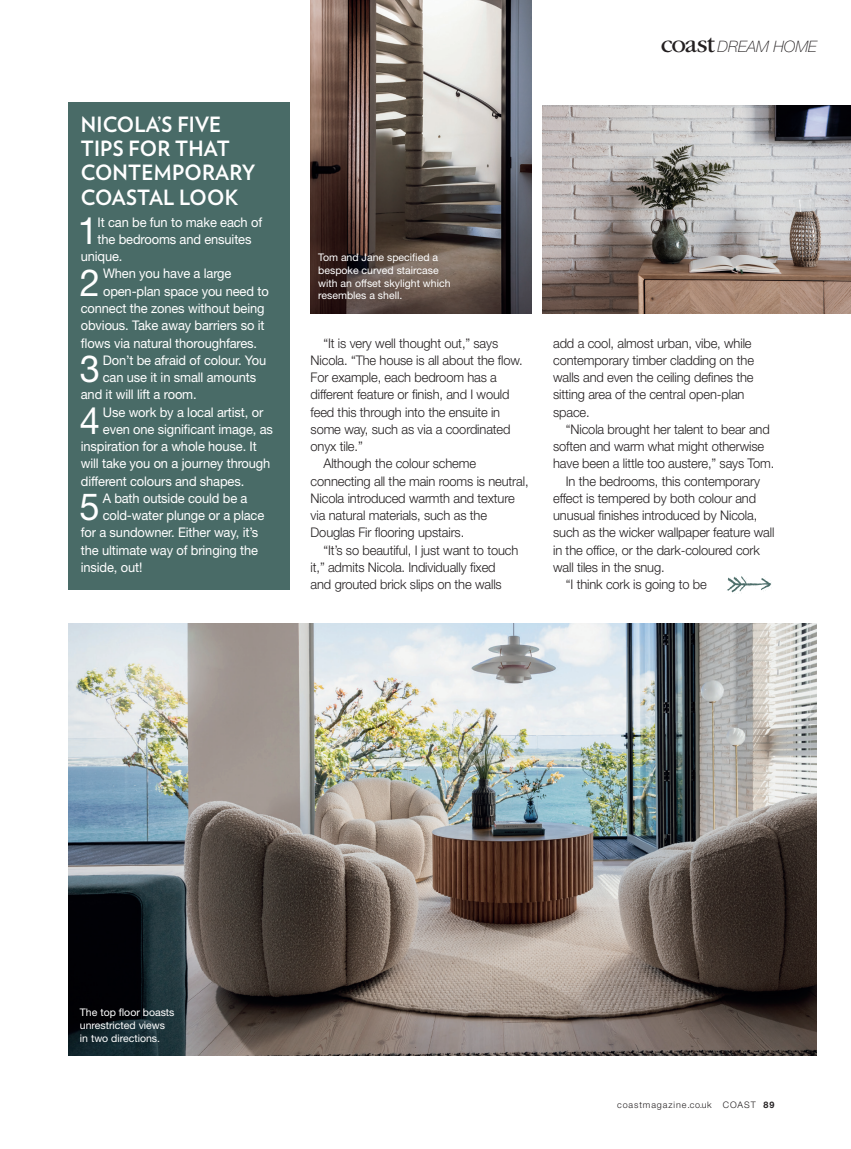
<style>
.page{position:relative;width:851px;height:1149px;background:#fff}
.page>*{position:absolute;margin:0;border:0;box-sizing:border-box;transform-origin:0 0}
.t1{font:37.5px "Helvetica Neue LT Std";color:#fff}
.t2{font:700 21px/24.5px "Verlag";letter-spacing:.01em;color:#fff}
.t3{font:italic 100 15.75px "Helvetica Neue LT Std";letter-spacing:-.005em;color:#231f20}
.t4{font:300 13.35px/17.2px "Helvetica Neue LT Std";letter-spacing:-.01em;color:#231f20}
.t5{font:13.35px "Helvetica Neue LT Std";letter-spacing:-.01em;color:#fff}
.t6{font:10.5px/12.8px "Helvetica Neue LT Std";color:#fff}
.t7{font:300 9px "Helvetica Neue LT Std";letter-spacing:.1em;color:#231f20}
.s1{font-family:"ITC Garamond Std";font-weight:400;font-style:normal;font-size:25.5px}
.s2{font-weight:700}
</style>
<div class="page">
<img style="left:68px;top:623px;width:748px;height:431px">
<img style="left:310px;top:0;width:221px;height:313px">
<img style="left:542px;top:106px;width:308px;height:207px">
<div style="left:68px;top:102px;width:221px;height:487px;background:#496b67"></div>
<img style="left:727px;top:576px;width:44px;height:17px">
<p class="t2" style="left:81px;top:111px;width:176px">NICOLA’S FIVE<br>TIPS FOR THAT<br>CONTEMPORARY<br>COASTAL LOOK</p>
<p class="t1" style="left:78px;top:208px;width:22px">1</p>
<p class="t5" style="left:97px;top:214px;width:166px">It can be fun to make each of</p>
<p class="t5" style="left:97px;top:231px;width:155px">the bedrooms and ensuites</p>
<p class="t5" style="left:81px;top:248px;width:43px">unique.</p>
<p class="t1" style="left:80px;top:260px;width:22px">2</p>
<p class="t5" style="left:103px;top:266px;width:130px">When you have a large</p>
<p class="t5" style="left:103px;top:283px;width:167px">open-plan space you need to</p>
<p class="t5" style="left:81px;top:300px;width:185px">connect the zones without being</p>
<p class="t5" style="left:81px;top:317px;width:185px">obvious. Take away barriers so it</p>
<p class="t5" style="left:81px;top:335px;width:178px">flows via natural thoroughfares.</p>
<p class="t1" style="left:80px;top:346px;width:22px">3</p>
<p class="t5" style="left:103px;top:352px;width:165px">Don’t be afraid of colour. You</p>
<p class="t5" style="left:103px;top:369px;width:155px">can use it in small amounts</p>
<p class="t5" style="left:81px;top:386px;width:117px">and it will lift a room.</p>
<p class="t1" style="left:80px;top:398px;width:22px">4</p>
<p class="t5" style="left:103px;top:404px;width:162px">Use work by a local artist, or</p>
<p class="t5" style="left:103px;top:421px;width:172px">even one significant image, as</p>
<p class="t5" style="left:81px;top:438px;width:177px">inspiration for a whole house. It</p>
<p class="t5" style="left:81px;top:455px;width:191px">will take you on a journey through</p>
<p class="t5" style="left:81px;top:473px;width:165px">different colours and shapes.</p>
<p class="t1" style="left:80px;top:484px;width:22px">5</p>
<p class="t5" style="left:103px;top:490px;width:146px">A bath outside could be a</p>
<p class="t5" style="left:103px;top:507px;width:163px">cold-water plunge or a place</p>
<p class="t5" style="left:81px;top:524px;width:179px">for a sundowner. Either way, it’s</p>
<p class="t5" style="left:81px;top:542px;width:179px">the ultimate way of bringing the</p>
<p class="t5" style="left:81px;top:559px;width:63px">inside, out!</p>
<p class="t3" style="left:661px;top:37px;width:157px"><span class="s1">coast</span> DREAM HOME</p>
<p class="t6" style="left:318px;top:251px;width:134px">Tom and Jane specified a bespoke curved staircase with an offset skylight which resembles a shell.</p>
<p class="t4" style="left:310px;top:334px;width:214px;text-indent:13px">“It is very well thought out,” says<br>Nicola. “The house is all about the flow.<br>For example, each bedroom has a different feature or finish, and I would feed this through into the ensuite in some way, such as via a coordinated onyx tile.”</p>
<p class="t4" style="left:310px;top:454px;width:219px;text-indent:13px">Although the colour scheme connecting all the main rooms is neutral, Nicola introduced warmth and texture via natural materials, such as the Douglas Fir flooring upstairs.</p>
<p class="t4" style="left:310px;top:541px;width:209px;text-indent:13px">“It’s so beautiful, I just want to touch it,” admits Nicola. Individually fixed and grouted brick slips on the walls</p>
<p class="t4" style="left:553px;top:334px;width:202px">add a cool, almost urban, vibe, while contemporary timber cladding on the walls and even the ceiling defines the sitting area of the central open-plan space.</p>
<p class="t4" style="left:553px;top:420px;width:223px;text-indent:13px">“Nicola brought her talent to bear and soften and warm what might otherwise have been a little too austere,” says Tom.</p>
<p class="t4" style="left:553px;top:472px;width:223px;text-indent:13px">In the bedrooms, this contemporary effect is tempered by both colour and unusual finishes introduced by Nicola, such as the wicker wallpaper feature wall in the office, or the dark-coloured cork wall tiles in the snug.</p>
<p class="t4" style="left:566px;top:575px;width:142px">“I think cork is going to be</p>
<p class="t6" style="left:80px;top:1005px;width:96px">The top floor boasts unrestricted views in two directions.</p>
<p class="t7" style="left:617px;top:1099px;width:159px">coastmagazine.co.uk COAST <span class="s2">89</span></p>
</div>
